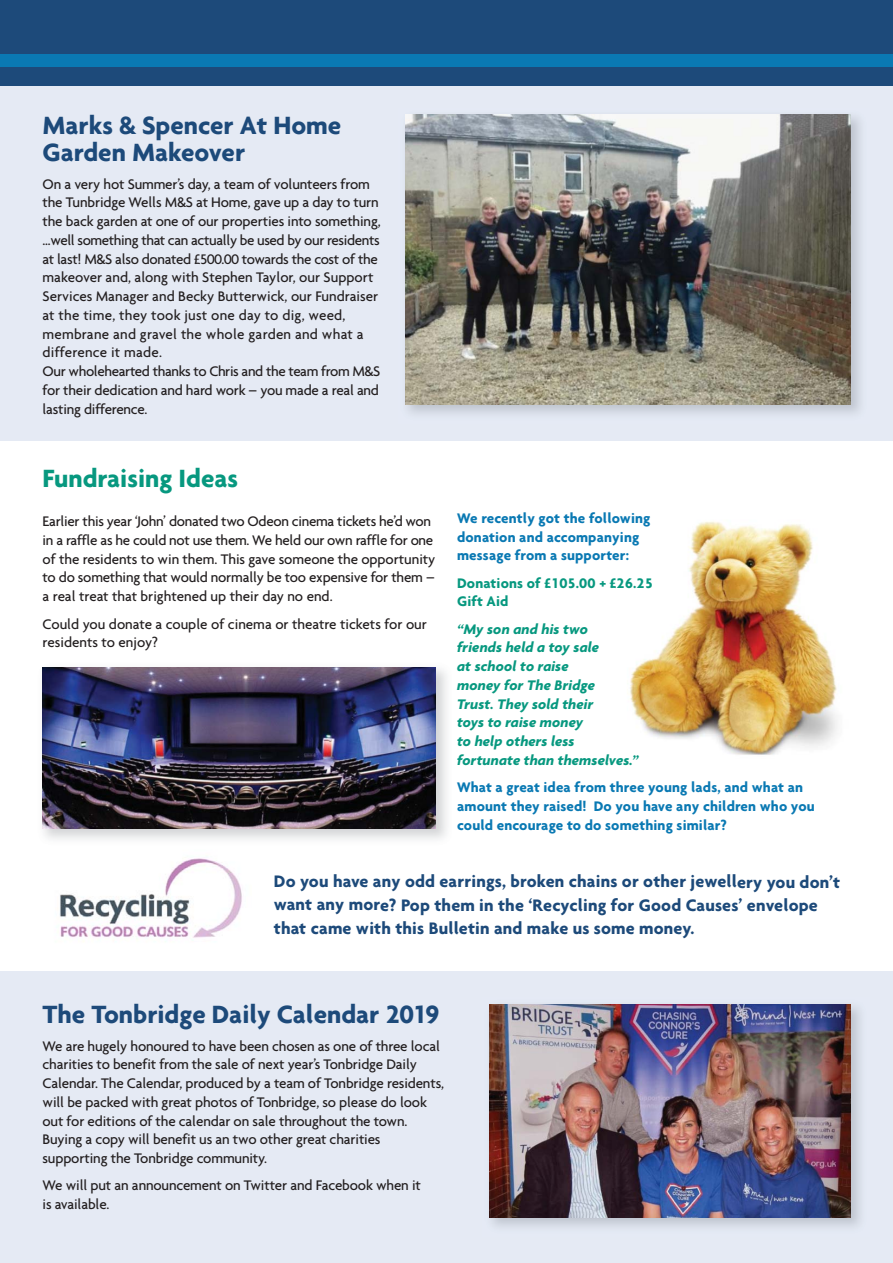
<style>
.page{position:relative;width:893px;height:1263px;background:#fff}
.page>*{position:absolute;margin:0;border:0;box-sizing:border-box;transform-origin:0 0}
.t1{font:700 27px/27px "Agenda";color:#1d4a7a}
.t2{font:700 27px "Agenda";color:#07987f}
.t3{font:700 18px/23.2px "Agenda";letter-spacing:.01em;color:#1d4a7a}
.t4{font:500 15px/18.8px "Agenda";letter-spacing:-.01em;color:#231f20}
.t5{font:700 15px/18.8px "Agenda";letter-spacing:.01em;color:#0a79b3}
.t6{font:italic 700 15px/18.8px "Agenda";letter-spacing:.01em;color:#07987f}
.t7{font:700 15px/18.8px "Agenda";letter-spacing:.01em;color:#07987f}
</style>
<div class="page">
<div style="left:0;top:69px;width:893px;height:372px;background:#e5eaf4"></div>
<div style="left:0;top:0;width:893px;height:85px;background:#1d4a7a"></div>
<div style="left:0;top:54px;width:893px;height:12px;background:#0a79b3"></div>
<img style="left:405px;top:114px;width:456px;height:300px">
<img style="left:406px;top:115px;width:444px;height:289px">
<div style="left:0;top:971px;width:893px;height:292px;background:#e5eaf4"></div>
<img style="left:489px;top:1004px;width:372px;height:223px">
<img style="left:489px;top:1004px;width:361px;height:213px">
<img style="left:42px;top:667px;width:405px;height:173px">
<img style="left:43px;top:667px;width:393px;height:162px">
<img style="left:59px;top:858px;width:183px;height:84px">
<img style="left:630px;top:521px;width:207px;height:234px">
<h1 class="t1" style="left:43px;top:114px;width:300px">Marks &amp; Spencer At Home<br>Garden Makeover</h1>
<p class="t4" style="left:43px;top:176px;width:340px">On a very hot Summer’s day, a team of volunteers from the Tunbridge Wells M&amp;S at Home, gave up a day to turn the back garden at one of our properties into something, …well something that can actually be used by our residents at last! M&amp;S also donated £500.00 towards the cost of the makeover and, along with Stephen Taylor, our Support Services Manager and Becky Butterwick, our Fundraiser at the time, they took just one day to dig, weed, membrane and gravel the whole garden and what a difference it made.<br>Our wholehearted thanks to Chris and the team from M&amp;S for their dedication and hard work – you made a real and lasting difference.</p>
<h1 class="t2" style="left:43px;top:468px;width:197px">Fundraising Ideas</h1>
<p class="t4" style="left:43px;top:513px;width:394px">Earlier this year ‘John’ donated two Odeon cinema tickets he’d won in a raffle as he could not use them. We held our own raffle for one of the residents to win them. This gave someone the opportunity to do something that would normally be too expensive for them – a real treat that brightened up their day no end.</p>
<p class="t4" style="left:43px;top:615px;width:386px">Could you donate a couple of cinema or theatre tickets for our residents to enjoy?</p>
<p class="t5" style="left:457px;top:510px;width:195px">We recently got the following donation and accompanying message from a supporter:</p>
<p class="t7" style="left:457px;top:575px;width:197px">Donations of £105.00 + £26.25<br>Gift Aid</p>
<p class="t6" style="left:457px;top:621px;width:183px">“My son and his two<br>friends held a toy sale<br>at school to raise<br>money for The Bridge<br>Trust. They sold their<br>toys to raise money<br>to help others less fortunate than themselves.”</p>
<p class="t5" style="left:457px;top:779px;width:359px">What a great idea from three young lads, and what an amount they raised! Do you have any children who you could encourage to do something similar?</p>
<p class="t3" style="left:274px;top:871px;width:568px">Do you have any odd earrings, broken chains or other jewellery you don’t want any more? Pop them in the ‘Recycling for Good Causes’ envelope that came with this Bulletin and make us some money.</p>
<h1 class="t1" style="left:43px;top:1003px;width:399px">The Tonbridge Daily Calendar 2019</h1>
<p class="t4" style="left:43px;top:1038px;width:403px">We are hugely honoured to have been chosen as one of three local charities to benefit from the sale of next year’s Tonbridge Daily Calendar. The Calendar, produced by a team of Tonbridge residents, will be packed with great photos of Tonbridge, so please do look out for editions of the calendar on sale throughout the town.<br>Buying a copy will benefit us an two other great charities supporting the Tonbridge community.</p>
<p class="t4" style="left:43px;top:1177px;width:380px">We will put an announcement on Twitter and Facebook when it is available.</p>
</div>
